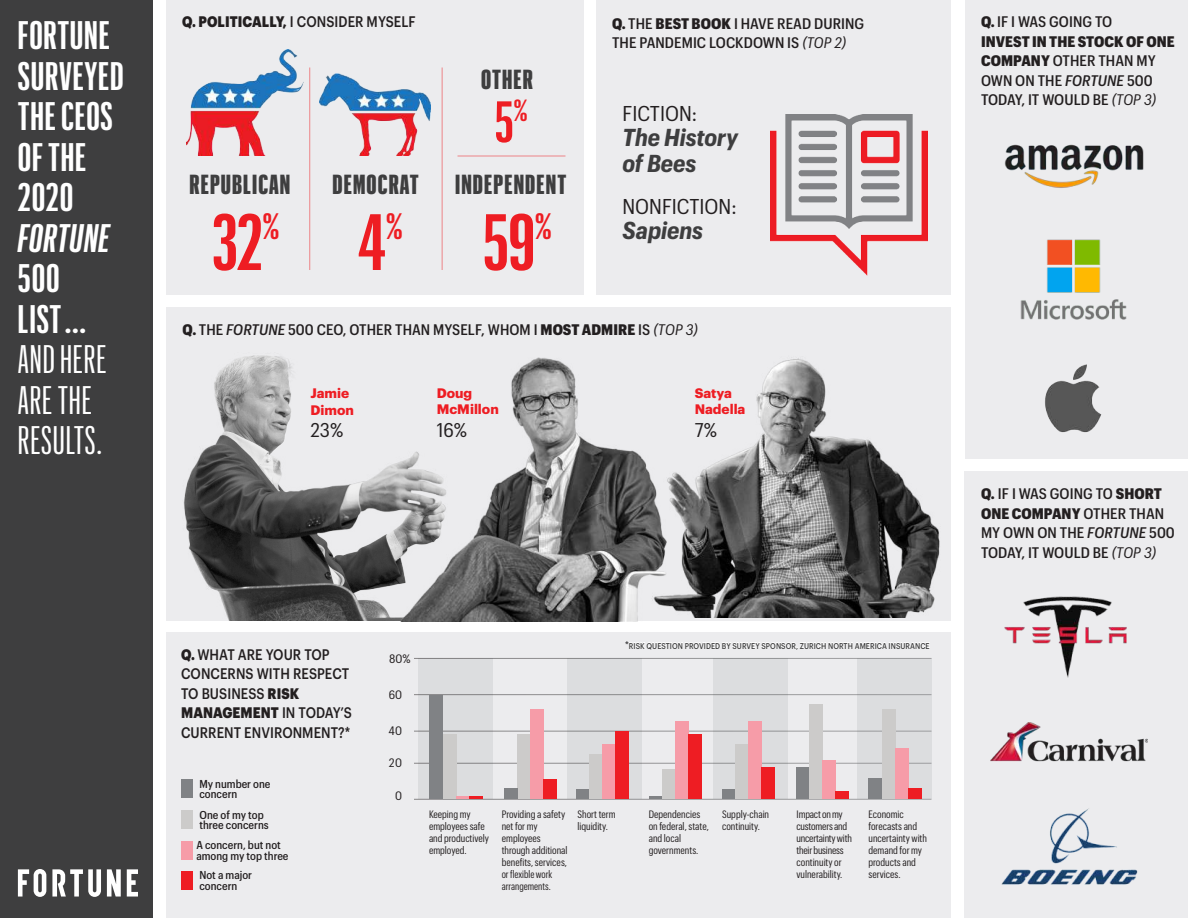
<style>
.page{position:relative;width:1188px;height:918px;background:#fff}
.page>*{position:absolute;margin:0;border:0;box-sizing:border-box;transform-origin:0 0}
.t1{font:600 78px "Graphik XX Cond";color:#ee1d23}
.t2{font:600 57px "Graphik XX Cond";color:#ee1d23}
.t3{font:600 39px/40.5px "Graphik XX Cond";letter-spacing:.02em;color:#fff}
.t4{font:39px/40.5px "Graphik XX Cond";letter-spacing:.02em;color:#fff}
.t5{font:italic 600 39px "Graphik XX Cond";letter-spacing:.02em;color:#fff}
.t6{font:900 27px "Graphik XX Cond";letter-spacing:.04em;color:#3e3e3f}
.t7{font:italic 700 24px/25.5px "Graphik Compact";color:#3e3e3f}
.t8{font:21px "Graphik Compact";color:#231f20}
.t9{font:19.5px "Graphik Compact";color:#231f20}
.t10{font:500 15px/19.5px "Graphik Compact";letter-spacing:.005em;color:#231f20}
.t11{font:500 15px/19.5px "Graphik";letter-spacing:.005em;color:#231f20;scale:.85 1}
.t12{font:700 13.5px/15.9px "Graphik";color:#ee1d23}
.t13{font:12px "Graphik Compact";letter-spacing:.005em;color:#231f20}
.t14{font:500 11.25px/10.5px "Graphik Compact";color:#231f20}
.t15{font:10.5px/12px "Graphik Cond";color:#231f20}
.t16{font:10.5px/12px "Graphik Cond";letter-spacing:-.02em;color:#231f20}
.t17{font:500 8.25px "Graphik";letter-spacing:.005em;color:#3e3e3f;scale:.85 1}
.s1{font-weight:900}
.s2{font-weight:400;font-style:italic}
.s3{font-style:italic}
.s4{font-family:"Graphik Cond";font-size:10.5px}
</style>
<div class="page">
<div style="left:166px;top:308px;width:785px;height:313px;background:#ececee"></div>
<div style="left:166px;top:0;width:418px;height:294px;background:#ececee"></div>
<div style="left:166px;top:633px;width:785px;height:285px;background:#ececee"></div>
<div style="left:596px;top:0;width:355px;height:294px;background:#ececee"></div>
<div style="left:965px;top:0;width:223px;height:458px;background:#ececee"></div>
<div style="left:964px;top:472px;width:224px;height:446px;background:#ececee"></div>
<img style="left:187px;top:50px;width:117px;height:106px">
<img style="left:320px;top:73px;width:110px;height:82px">
<hr style="left:309px;top:68px;width:1px;height:202px;background:#ee1d23">
<hr style="left:442px;top:68px;width:1px;height:202px;background:#ee1d23">
<hr style="left:458px;top:156px;width:108px;height:1px;background:#ee1d23">
<div style="left:418px;top:658px;width:75px;height:141px;background:#dcdddf"></div>
<div style="left:567px;top:658px;width:75px;height:141px;background:#dcdddf"></div>
<div style="left:713px;top:658px;width:75px;height:141px;background:#dcdddf"></div>
<div style="left:857px;top:658px;width:75px;height:141px;background:#dcdddf"></div>
<div style="left:181px;top:779px;width:12px;height:19px;background:#808285"></div>
<div style="left:181px;top:810px;width:12px;height:19px;background:#cccbca"></div>
<div style="left:181px;top:841px;width:12px;height:19px;background:#f69ca8"></div>
<div style="left:181px;top:872px;width:12px;height:18px;background:#ee1d23"></div>
<svg style="left:629px;top:642px;width:301px;height:8px"></svg>
<hr style="left:414px;top:658px;width:518px;height:1px;background:#fff">
<hr style="left:414px;top:694px;width:518px;height:1px;background:#fff">
<hr style="left:414px;top:731px;width:518px;height:1px;background:#fff">
<hr style="left:414px;top:763px;width:518px;height:1px;background:#fff">
<hr style="left:414px;top:799px;width:518px;height:1px;background:#fff">
<div style="left:430px;top:695px;width:13px;height:104px;background:#808285"></div>
<div style="left:443px;top:734px;width:13px;height:65px;background:#cccbca"></div>
<svg style="left:456px;top:797px;width:26px;height:2px"></svg>
<div style="left:518px;top:734px;width:13px;height:65px;background:#cccbca"></div>
<div style="left:531px;top:709px;width:13px;height:90px;background:#f69ca8"></div>
<div style="left:504px;top:789px;width:14px;height:10px;background:#808285"></div>
<div style="left:544px;top:779px;width:13px;height:20px;background:#ee1d23"></div>
<div style="left:576px;top:790px;width:13px;height:9px;background:#808285"></div>
<div style="left:589px;top:754px;width:13px;height:45px;background:#cccbca"></div>
<div style="left:602px;top:745px;width:13px;height:54px;background:#f69ca8"></div>
<div style="left:615px;top:731px;width:14px;height:68px;background:#ee1d23"></div>
<svg style="left:650px;top:797px;width:13px;height:2px"></svg>
<div style="left:663px;top:770px;width:13px;height:29px;background:#cccbca"></div>
<div style="left:676px;top:722px;width:13px;height:77px;background:#f69ca8"></div>
<div style="left:689px;top:734px;width:13px;height:65px;background:#ee1d23"></div>
<div style="left:722px;top:790px;width:13px;height:9px;background:#808285"></div>
<div style="left:735px;top:745px;width:14px;height:54px;background:#cccbca"></div>
<div style="left:748px;top:722px;width:14px;height:77px;background:#f69ca8"></div>
<div style="left:762px;top:767px;width:13px;height:32px;background:#ee1d23"></div>
<div style="left:796px;top:767px;width:13px;height:32px;background:#808285"></div>
<div style="left:809px;top:704px;width:14px;height:95px;background:#cccbca"></div>
<div style="left:823px;top:760px;width:13px;height:39px;background:#f69ca8"></div>
<div style="left:836px;top:791px;width:13px;height:8px;background:#ee1d23"></div>
<div style="left:869px;top:778px;width:13px;height:21px;background:#808285"></div>
<div style="left:882px;top:710px;width:13px;height:89px;background:#cccbca"></div>
<div style="left:895px;top:749px;width:13px;height:50px;background:#f69ca8"></div>
<div style="left:908px;top:789px;width:13px;height:10px;background:#ee1d23"></div>
<img style="left:1004px;top:596px;width:123px;height:82px">
<img style="left:990px;top:722px;width:158px;height:40px">
<img style="left:1001px;top:808px;width:137px;height:77px">
<img style="left:1004px;top:144px;width:140px;height:44px">
<img style="left:1020px;top:239px;width:107px;height:81px">
<img style="left:1045px;top:364px;width:57px;height:69px">
<img style="left:770px;top:114px;width:157px;height:162px">
<img style="left:183px;top:355px;width:218px;height:266px">
<img style="left:666px;top:358px;width:274px;height:260px">
<img style="left:401px;top:358px;width:265px;height:263px">
<div style="left:0;top:0;width:153px;height:918px;background:#3e3e3f"></div>
<svg style="left:107px;top:869px;width:14px;height:28px"></svg>
<svg style="left:18px;top:869px;width:28px;height:28px"></svg>
<svg style="left:127px;top:869px;width:11px;height:28px"></svg>
<svg style="left:52px;top:869px;width:49px;height:28px"></svg>
<h3 class="t3" style="left:18px;top:13px;width:107px">FORTUNE<br>SURVEYED<br>THE CEOS<br>OF THE<br>2020</h3>
<h3 class="t5" style="left:18px;top:212px;width:93px">FORTUNE</h3>
<h3 class="t3" style="left:18px;top:256px;width:70px">500<br>LIST...</h3>
<h3 class="t4" style="left:18px;top:337px;width:90px">AND HERE<br>ARE THE<br>RESULTS.</h3>
<h3 class="t11" style="left:182px;top:11px;width:276px"><span class="s1">Q. POLITICALLY,</span> I CONSIDER MYSELF</h3>
<h3 class="t10" style="left:612px;top:12px;width:254px"><span class="s1">Q.</span> THE <span class="s1">BEST BOOK</span> I HAVE READ DURING<br>THE PANDEMIC LOCKDOWN IS <span class="s2">(TOP 2)</span></h3>
<h3 class="t6" style="left:481px;top:61px;width:53px">OTHER</h3>
<h3 class="t6" style="left:190px;top:166px;width:102px">REPUBLICAN</h3>
<h3 class="t6" style="left:333px;top:166px;width:88px">DEMOCRAT</h3>
<h1 class="t1" style="left:212px;top:191px;width:69px">32<sup>%</sup></h1>
<h1 class="t1" style="left:358px;top:191px;width:46px">4<sup>%</sup></h1>
<h2 class="t2" style="left:495px;top:84px;width:34px">5<sup>%</sup></h2>
<h3 class="t6" style="left:455px;top:166px;width:113px">INDEPENDENT</h3>
<h1 class="t1" style="left:483px;top:191px;width:70px">59<sup>%</sup></h1>
<h3 class="t8" style="left:622px;top:98px;width:76px">FICTION:</h3>
<h3 class="t7" style="left:622px;top:123px;width:117px">The History of Bees</h3>
<h3 class="t8" style="left:622px;top:191px;width:116px">NONFICTION:</h3>
<h3 class="t7" style="left:622px;top:216px;width:82px">Sapiens</h3>
<h3 class="t10" style="left:183px;top:319px;width:517px"><span class="s1">Q.</span> THE <span class="s3">FORTUNE</span> 500 CEO, OTHER THAN MYSELF, WHOM I <span class="s1">MOST ADMIRE</span> IS <span class="s2">(TOP 3)</span></h3>
<p class="t12" style="left:310px;top:384px;width:45px;line-height:16.5px">Jamie<br>Dimon</p>
<h3 class="t9" style="left:310px;top:416px;width:34px">23%</h3>
<p class="t12" style="left:437px;top:384px;width:63px">Doug<br>McMillon</p>
<h3 class="t9" style="left:437px;top:415px;width:32px">16%</h3>
<p class="t12" style="left:695px;top:384px;width:52px">Satya<br>Nadella</p>
<h3 class="t9" style="left:695px;top:415px;width:24px">7%</h3>
<h3 class="t11" style="left:181px;top:643px;width:202px"><span class="s1">Q.</span> WHAT ARE YOUR TOP<br>CONCERNS WITH RESPECT<br>TO BUSINESS <span class="s1">RISK<br>MANAGEMENT</span> IN TODAY’S<br>CURRENT ENVIRONMENT?*</h3>
<p class="t14" style="left:199px;top:777px;width:73px">My number one concern</p>
<p class="t14" style="left:199px;top:808px;width:71px">One of my top three concerns</p>
<p class="t14" style="left:196px;top:839px;width:94px">A concern, but not among my top three</p>
<p class="t14" style="left:199px;top:869px;width:54px">Not a major concern</p>
<p class="t13" style="left:389px;top:650px;width:23px">80%</p>
<p class="t13" style="left:389px;top:686px;width:15px">60</p>
<p class="t13" style="left:389px;top:722px;width:15px">40</p>
<p class="t13" style="left:389px;top:754px;width:15px">20</p>
<p class="t13" style="left:395px;top:787px;width:8px">0</p>
<p class="t17" style="left:625px;top:639px;width:360px"><span class="s4">*</span>RISK QUESTION PROVIDED BY SURVEY SPONSOR, ZURICH NORTH AMERICA INSURANCE</p>
<p class="t15" style="left:429px;top:808px;width:62px">Keeping my employees safe and productively employed.</p>
<p class="t15" style="left:502px;top:808px;width:67px">Providing a safety net for my employees through additional benefits, services, or flexible work arrangements.</p>
<p class="t15" style="left:578px;top:808px;width:40px">Short term liquidity.</p>
<p class="t15" style="left:649px;top:808px;width:62px">Dependencies on federal, state, and local governments.</p>
<p class="t15" style="left:722px;top:808px;width:49px">Supply-chain continuity.</p>
<p class="t16" style="left:797px;top:808px;width:57px">Impact on my customers and uncertainty with their business continuity or vulnerability.</p>
<p class="t15" style="left:869px;top:808px;width:60px">Economic forecasts and uncertainty with demand for my products and services.</p>
<h3 class="t10" style="left:981px;top:11px;width:195px"><span class="s1">Q.</span> IF I WAS GOING TO<br><span class="s1">INVEST IN THE STOCK OF ONE<br>COMPANY</span> OTHER THAN MY<br>OWN ON THE <span class="s3">FORTUNE</span> 500<br>TODAY, IT WOULD BE <span class="s2">(TOP 3)</span></h3>
<h3 class="t10" style="left:981px;top:483px;width:195px"><span class="s1">Q.</span> IF I WAS GOING TO <span class="s1">SHORT<br>ONE COMPANY</span> OTHER THAN<br>MY OWN ON THE <span class="s3">FORTUNE</span> 500<br>TODAY, IT WOULD BE <span class="s2">(TOP 3)</span></h3>
</div>
